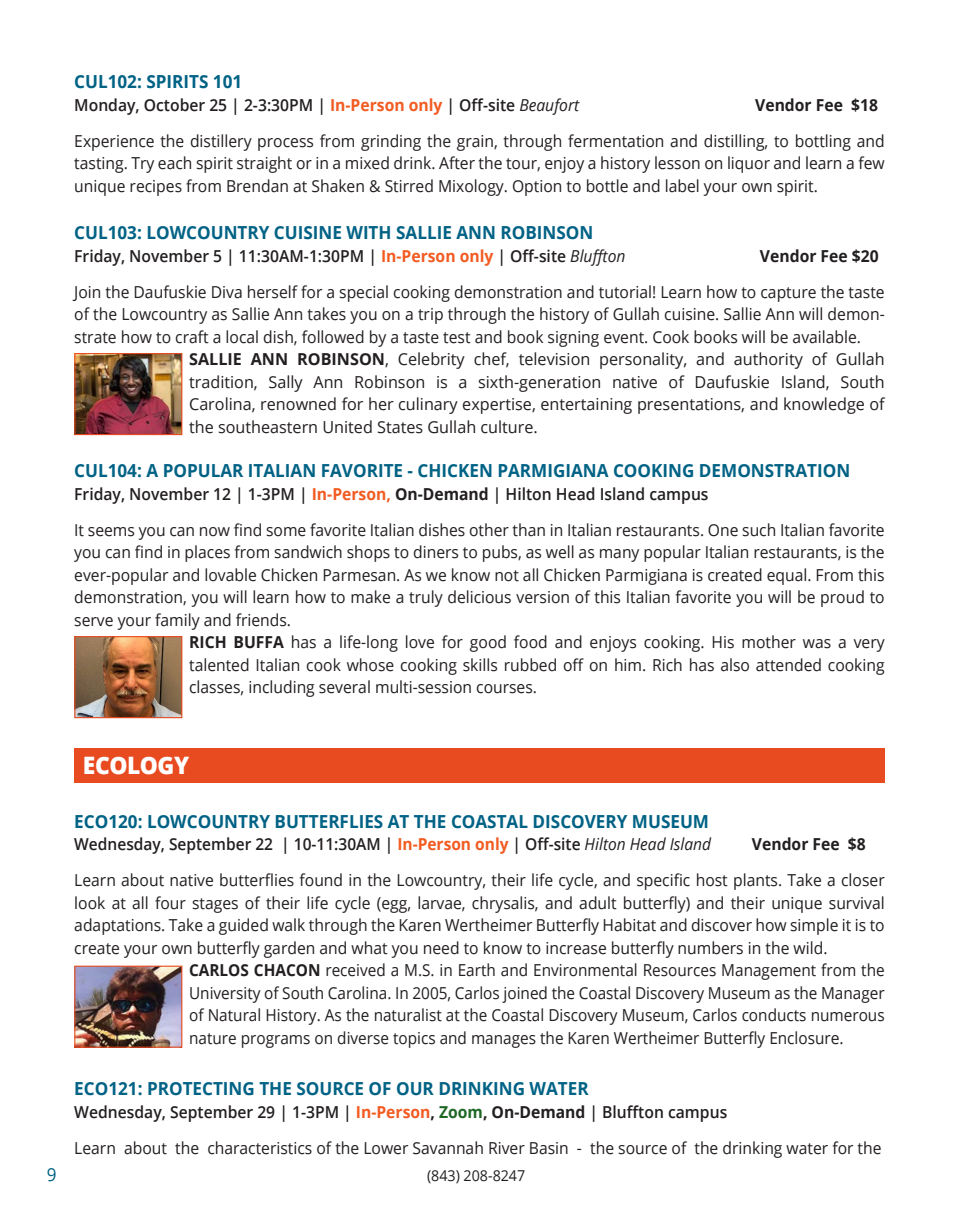
<style>
.page{position:relative;width:959px;height:1229px;background:#fff}
.page>*{position:absolute;margin:0;border:0;box-sizing:border-box;transform-origin:0 0}
.t1{font:800 24px "Open Sans";letter-spacing:-.02em;color:#fff;scale:.95 1}
.t2{font:700 18px "Open Sans";color:#006285;scale:.95 1}
.t3{font:18px "Open Sans";color:#006285;scale:.95 1}
.t4{font:16.5px/22.5px "Open Sans";color:#231f20;text-align:justify;scale:.95 1}
.t5{font:16.5px/22.5px "Open Sans";color:#231f20;text-align:justify;scale:.93 1}
.t6{font:16.5px/22.5px "Open Sans";color:#231f20;text-align:justify}
.t7{font:600 16.5px "Open Sans";color:#231f20;scale:.95 1}
.t8{font:600 16.5px "Open Sans";color:#231f20;scale:.94 1}
.t9{font:700 16.5px "Open Sans";color:#231f20;scale:.95 1}
.t10{font:15px "Open Sans";color:#231f20;scale:.95 1}
.s1{font-weight:700;color:#f25b21}
.s2{font-weight:400;font-style:italic}
.s3{font-weight:700}
.s4{font-weight:700;color:#1e6725}
</style>
<div class="page">
<div style="left:74px;top:748px;width:810px;height:34px;background:#e94b21"></div>
<img style="left:76px;top:355px;width:104px;height:78px">
<div style="left:74px;top:353px;width:108px;height:82px;border:1px solid #e94b21"></div>
<img style="left:76px;top:638px;width:104px;height:78px">
<div style="left:74px;top:636px;width:108px;height:82px;border:1px solid #e94b21"></div>
<img style="left:76px;top:967px;width:104px;height:78px">
<div style="left:74px;top:965px;width:108px;height:82px;border:1px solid #e94b21"></div>
<p class="t2" style="left:74px;top:69px;width:178px">CUL102: SPIRITS 101</p>
<p class="t7" style="left:74px;top:93px;width:533px">Monday, October 25 | 2-3:30PM | <span class="s1">In-Person only</span> | Off-site <span class="s2">Beaufort</span></p>
<p class="t9" style="left:755px;top:93px;width:131px">Vendor Fee $18</p>
<p class="t4" style="left:74px;top:129px;width:854px">Experience the distillery process from grinding the grain, through fermentation and distilling, to bottling and tasting. Try each spirit straight or in a mixed drink. After the tour, enjoy a history lesson on liquor and learn a few unique recipes from Brendan at Shaken &amp; Stirred Mixology. Option to bottle and label your own spirit.</p>
<p class="t2" style="left:74px;top:220px;width:548px">CUL103: LOWCOUNTRY CUISINE WITH SALLIE ANN ROBINSON</p>
<p class="t7" style="left:74px;top:244px;width:581px">Friday, November 5 | 11:30AM-1:30PM | <span class="s1">In-Person only</span> | Off-site <span class="s2">Bluffton</span></p>
<p class="t9" style="left:760px;top:244px;width:126px">Vendor Fee $20</p>
<p class="t4" style="left:74px;top:280px;width:854px">Join the Daufuskie Diva herself for a special cooking demonstration and tutorial! Learn how to capture the taste of the Lowcountry as Sallie Ann takes you on a trip through the history of Gullah cuisine. Sallie Ann will demon&shy;strate how to craft a local dish, followed by a taste test and book signing event. Cook books will be available.</p>
<p class="t6" style="left:189px;top:348px;width:697px"><span class="s3">SALLIE ANN ROBINSON</span>, Celebrity chef, television personality, and authority of Gullah tradition, Sally Ann Robinson is a sixth-generation native of Daufuskie Island, South Carolina, renowned for her culinary expertise, entertaining presentations, and knowledge of the southeastern United States Gullah culture.</p>
<p class="t2" style="left:74px;top:458px;width:818px">CUL104: A POPULAR ITALIAN FAVORITE - CHICKEN PARMIGIANA COOKING DEMONSTRATION</p>
<p class="t7" style="left:74px;top:482px;width:669px">Friday, November 12 | 1-3PM | <span class="s1">In-Person,</span> <span class="s3">On-Demand</span> | Hilton Head Island campus</p>
<p class="t4" style="left:74px;top:518px;width:854px">It seems you can now find some favorite Italian dishes other than in Italian restaurants. One such Italian favorite you can find in places from sandwich shops to diners to pubs, as well as many popular Italian restaurants, is the ever-popular and lovable Chicken Parmesan. As we know not all Chicken Parmigiana is created equal. From this demonstration, you will learn how to make a truly delicious version of this Italian favorite you will be proud to serve your family and friends.</p>
<p class="t4" style="left:189px;top:630px;width:733px"><span class="s3">RICH BUFFA</span> has a life-long love for good food and enjoys cooking. His mother was a very talented Italian cook whose cooking skills rubbed off on him. Rich has also attended cooking classes, including several multi-session courses.</p>
<p class="t3" style="left:47px;top:1161px;width:12px">9</p>
<p class="t1" style="left:83px;top:747px;width:113px">ECOLOGY</p>
<p class="t2" style="left:74px;top:808px;width:669px">ECO120: LOWCOUNTRY BUTTERFLIES AT THE COASTAL DISCOVERY MUSEUM</p>
<p class="t8" style="left:74px;top:833px;width:679px">Wednesday, September 22 | 10-11:30AM | <span class="s1">In-Person only</span> | Off-site <span class="s2">Hilton Head Island</span></p>
<p class="t9" style="left:752px;top:832px;width:121px">Vendor Fee $8</p>
<p class="t4" style="left:74px;top:868px;width:854px">Learn about native butterflies found in the Lowcountry, their life cycle, and specific host plants. Take a closer look at all four stages of their life cycle (egg, larvae, chrysalis, and adult butterfly) and their unique survival adaptations. Take a guided walk through the Karen Wertheimer Butterfly Habitat and discover how simple it is to create your own butterfly garden and what you need to know to increase butterfly numbers in the wild.</p>
<p class="t5" style="left:189px;top:958px;width:749px"><span class="s3">CARLOS CHACON</span> received a M.S. in Earth and Environmental Resources Management from the University of South Carolina. In 2005, Carlos joined the Coastal Discovery Museum as the Manager of Natural History. As the naturalist at the Coastal Discovery Museum, Carlos conducts numerous nature programs on diverse topics and manages the Karen Wertheimer Butterfly Enclosure.</p>
<p class="t2" style="left:74px;top:1076px;width:543px">ECO121: PROTECTING THE SOURCE OF OUR DRINKING WATER</p>
<p class="t7" style="left:74px;top:1100px;width:689px">Wednesday, September 29 | 1-3PM | <span class="s1">In-Person</span><span class="s3">,</span> <span class="s4">Zoom</span><span class="s3">, On-Demand</span> | Bluffton campus</p>
<p class="t4" style="left:74px;top:1136px;width:851px">Learn about the characteristics of the Lower Savannah River Basin - the source of the drinking water for the</p>
<p class="t10" style="left:427px;top:1165px;width:105px">(843) 208-8247</p>
</div>
